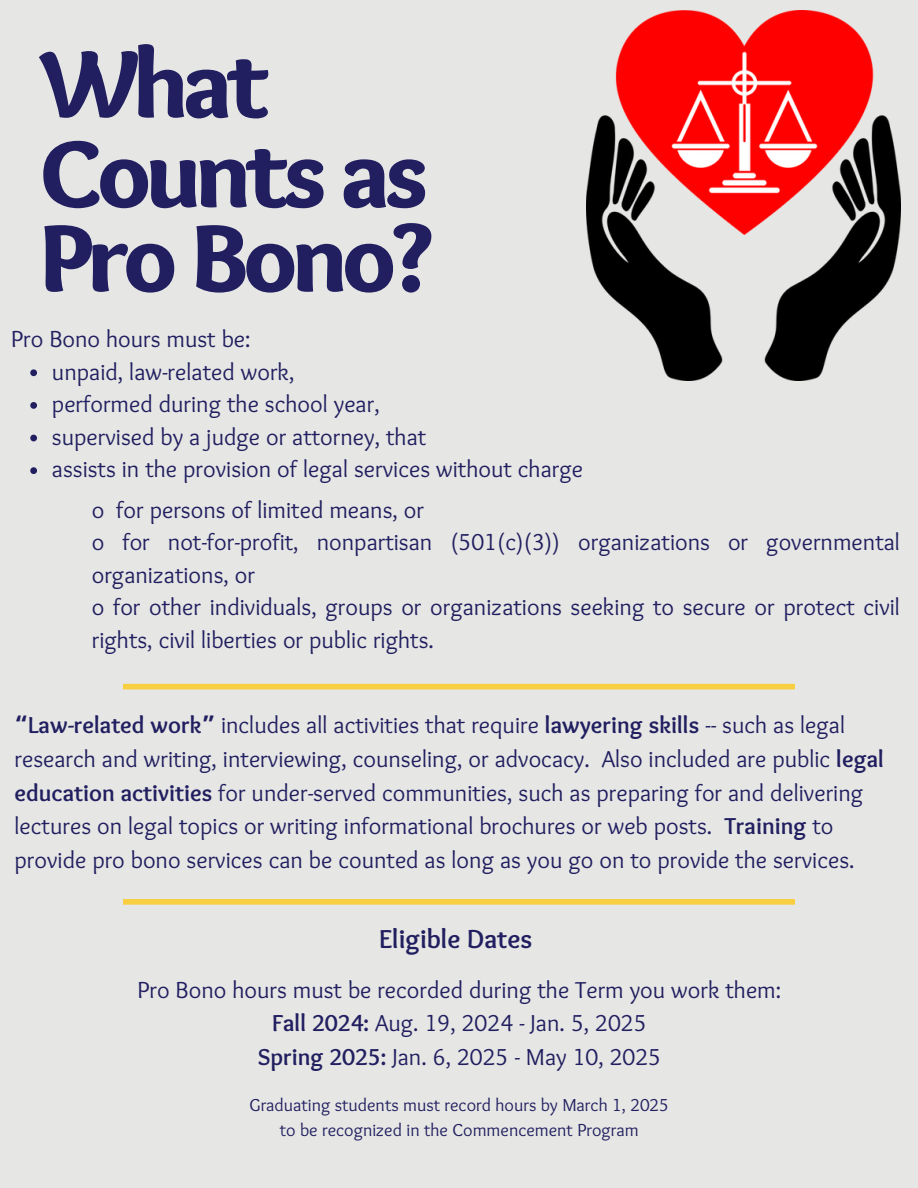
<style>
.page{position:relative;width:918px;height:1188px;background:#e6e6e4}
.page>*{position:absolute;margin:0;border:0;box-sizing:border-box;transform-origin:0 0}
.t1{font:900 98.85px "Sukar";letter-spacing:-.05em;color:#211f60}
.t2{font:700 27px "Sukar";color:#211f60}
.t3{font:24px/32.7px "Sukar";color:#211f60}
.t4{font:18px/24.8px "Sukar";color:#211f60;text-align:center}
.s1{font-family:"Noto Sans Gurmukhi";font-weight:700}
.s2{font-weight:700}
</style>
<div class="page">
<div style="left:123px;top:899px;width:672px;height:6px;background:#f8cf40"></div>
<div style="left:123px;top:684px;width:672px;height:5px;background:#f8cf40"></div>
<img style="left:586px;top:11px;width:314px;height:370px">
<svg style="left:30px;top:369px;width:7px;height:7px"></svg>
<svg style="left:30px;top:402px;width:7px;height:7px"></svg>
<svg style="left:30px;top:435px;width:7px;height:6px"></svg>
<svg style="left:30px;top:467px;width:7px;height:7px"></svg>
<h1 class="t1" style="left:40px;top:27px;width:231px">What</h1>
<h1 class="t1" style="left:40px;top:117px;width:389px">Counts as</h1>
<h3 class="t1" style="left:40px;top:201px;width:394px">Pro Bono?</h3>
<p class="t3" style="left:11px;top:324px;width:241px">Pro Bono hours must be:</p>
<p class="t3" style="left:52px;top:357px;width:244px">unpaid, law-related work,</p>
<p class="t3" style="left:52px;top:389px;width:329px">performed during the school year,</p>
<p class="t3" style="left:52px;top:422px;width:376px">supervised by a judge or attorney, that</p>
<h3 class="t3" style="left:52px;top:455px;width:533px">assists in the provision of legal services without charge</h3>
<p class="t3" style="left:92px;top:495px;width:810px">o for persons of limited means, or<br>o for not-for-profit, nonpartisan (501(c)(3)) organizations or governmental organizations, or<br>o for other individuals, groups or organizations seeking to secure or protect civil rights, civil liberties or public rights.</p>
<h3 class="t3" style="left:15px;top:710px;width:871px;line-height:33.8px"><span class="s1">“</span><span class="s2">Law-related work</span><span class="s1">”</span> includes all activities that require <span class="s2">lawyering skills</span> -- such as legal research and writing, interviewing, counseling, or advocacy. Also included are public <span class="s2">legal education activities</span> for under-served communities, such as preparing for and delivering lectures on legal topics or writing informational brochures or web posts. <span class="s2">Training</span> to provide pro bono services can be counted as long as you go on to provide the services.</h3>
<h2 class="t2" style="left:379px;top:924px;width:155px">Eligible Dates</h2>
<h3 class="t3" style="left:137px;top:976px;width:645px;line-height:33.2px;text-align:center">Pro Bono hours must be recorded during the Term you work them:<br><span class="s2">Fall 2024:</span> Aug. 19, 2024 - Jan. 5, 2025<br><span class="s2">Spring 2025:</span> Jan. 6, 2025 - May 10, 2025</h3>
<p class="t4" style="left:250px;top:1094px;width:421px">Graduating students must record hours by March 1, 2025 to be recognized in the Commencement Program</p>
</div>
